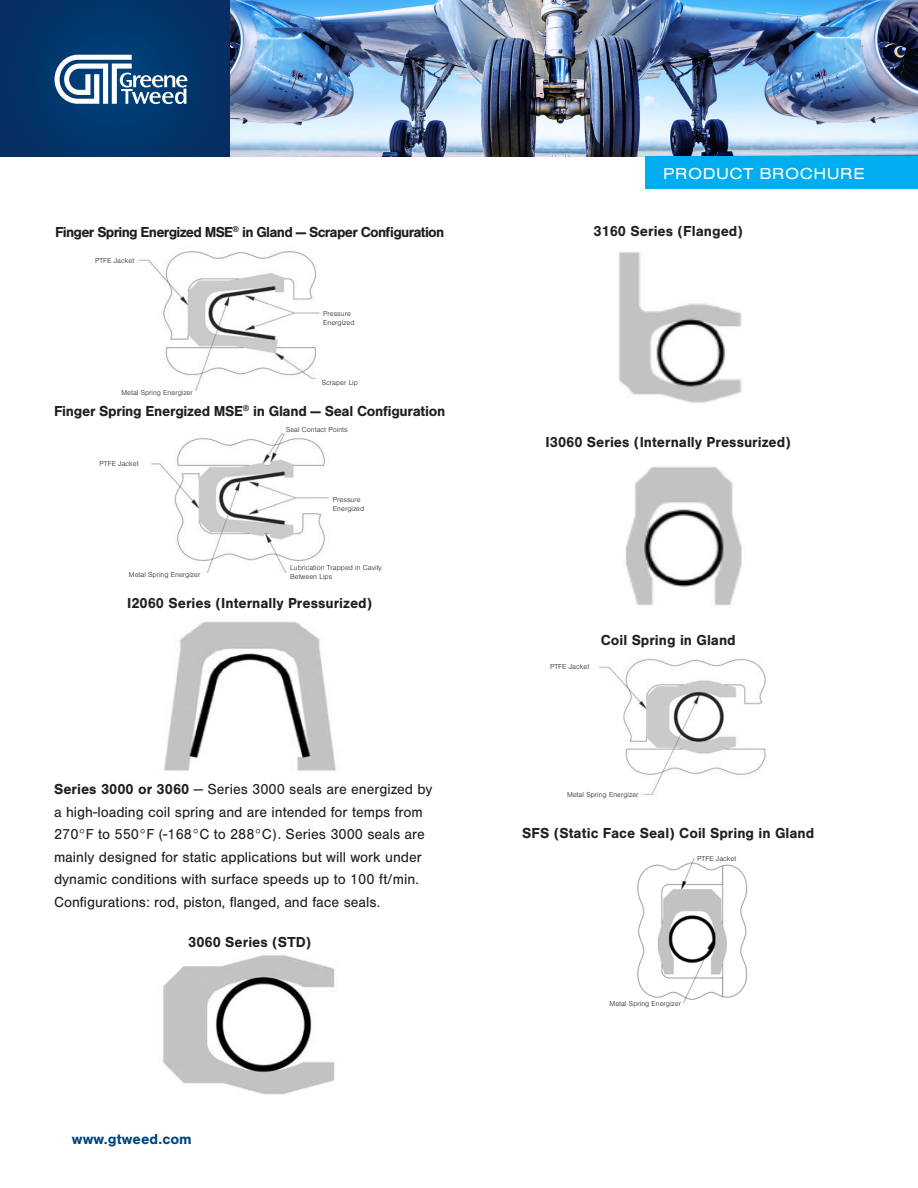
<style>
.page{position:relative;width:918px;height:1188px;background:#fff}
.page>*{position:absolute;margin:0;border:0;box-sizing:border-box;transform-origin:0 0}
.t1{font:16.5px "Nimbus San Ext";letter-spacing:.03em;color:#fff}
.body_text{font:15px/22.5px "Nimbus San";color:#231f20}
.body_text-2{font:700 15px "Nimbus San";color:#231f20}
.body_text-3{font:700 15px "Nimbus San";letter-spacing:-.05em;color:#231f20}
.body_text-4{font:700 15px "Nimbus San";letter-spacing:-.02em;color:#231f20}
.t2{font:700 15px "Nimbus San";color:#01457f}
.t3{font:300 7.5px/9px "Nimbus San";color:#292626}
.s1{font-weight:700}
</style>
<div class="page">
<img style="left:230px;top:0;width:688px;height:157px">
<div style="left:0;top:0;width:230px;height:157px;background:#023469"></div>
<svg style="left:55px;top:55px;width:132px;height:49px"></svg>
<div style="left:646px;top:157px;width:272px;height:32px;background:#00aeef"></div>
<img style="left:164px;top:621px;width:172px;height:150px">
<img style="left:163px;top:955px;width:172px;height:140px">
<img style="left:138px;top:251px;width:182px;height:139px">
<img style="left:151px;top:433px;width:178px;height:140px">
<img style="left:619px;top:252px;width:123px;height:151px">
<img style="left:625px;top:466px;width:117px;height:140px">
<img style="left:599px;top:658px;width:167px;height:138px">
<img style="left:637px;top:859px;width:111px;height:144px">
<p class="body_text-3" style="left:55px;top:223px;width:391px">Finger Spring Energized MSE<sup>®</sup> in Gland — Scraper Configuration</p>
<p class="t3" style="left:95px;top:257px;width:41px">PTFE Jacket</p>
<p class="t3" style="left:121px;top:388px;width:73px">Metal Spring Energizer</p>
<p class="t3" style="left:323px;top:309px;width:33px">Pressure<br>Energized</p>
<p class="t3" style="left:322px;top:378px;width:38px">Scraper Lip</p>
<p class="body_text-4" style="left:54px;top:402px;width:393px">Finger Spring Energized MSE<sup>®</sup> in Gland — Seal Configuration</p>
<p class="t3" style="left:100px;top:460px;width:41px">PTFE Jacket</p>
<p class="t3" style="left:129px;top:571px;width:73px">Metal Spring Energizer</p>
<p class="t3" style="left:286px;top:426px;width:63px">Seal Contact Points</p>
<p class="t3" style="left:333px;top:495px;width:29px">Pressure</p>
<p class="t3" style="left:333px;top:504px;width:33px">Energized</p>
<p class="t3" style="left:290px;top:563px;width:93px">Lubrication Trapped in Cavity<br>Between Lips</p>
<p class="body_text-2" style="left:127px;top:595px;width:247px">I2060 Series (Internally Pressurized)</p>
<p class="body_text" style="left:54px;top:778px;width:380px"><span class="s1">Series 3000 or 3060</span> — Series 3000 seals are energized by a high-loading coil spring and are intended for temps from 270°F to 550°F (-168°C to 288°C). Series 3000 seals are mainly designed for static applications but will work under dynamic conditions with surface speeds up to 100 ft/min.<br>Configurations: rod, piston, flanged, and face seals.</p>
<p class="body_text-2" style="left:188px;top:934px;width:125px">3060 Series (STD)</p>
<p class="t2" style="left:72px;top:1131px;width:121px">www.gtweed.com</p>
<p class="t1" style="left:663px;top:162px;width:203px">PRODUCT BROCHURE</p>
<p class="body_text-2" style="left:593px;top:222px;width:151px">3160 Series (Flanged)</p>
<p class="body_text-2" style="left:546px;top:433px;width:247px">I3060 Series (Internally Pressurized)</p>
<p class="t3" style="left:550px;top:662px;width:41px">PTFE Jacket</p>
<p class="body_text-2" style="left:601px;top:631px;width:137px">Coil Spring in Gland</p>
<p class="t3" style="left:567px;top:790px;width:73px">Metal Spring Energizer</p>
<p class="body_text-2" style="left:522px;top:825px;width:294px">SFS (Static Face Seal) Coil Spring in Gland</p>
<p class="t3" style="left:697px;top:855px;width:41px">PTFE Jacket</p>
<p class="t3" style="left:610px;top:999px;width:73px">Metal Spring Energizer</p>
</div>
